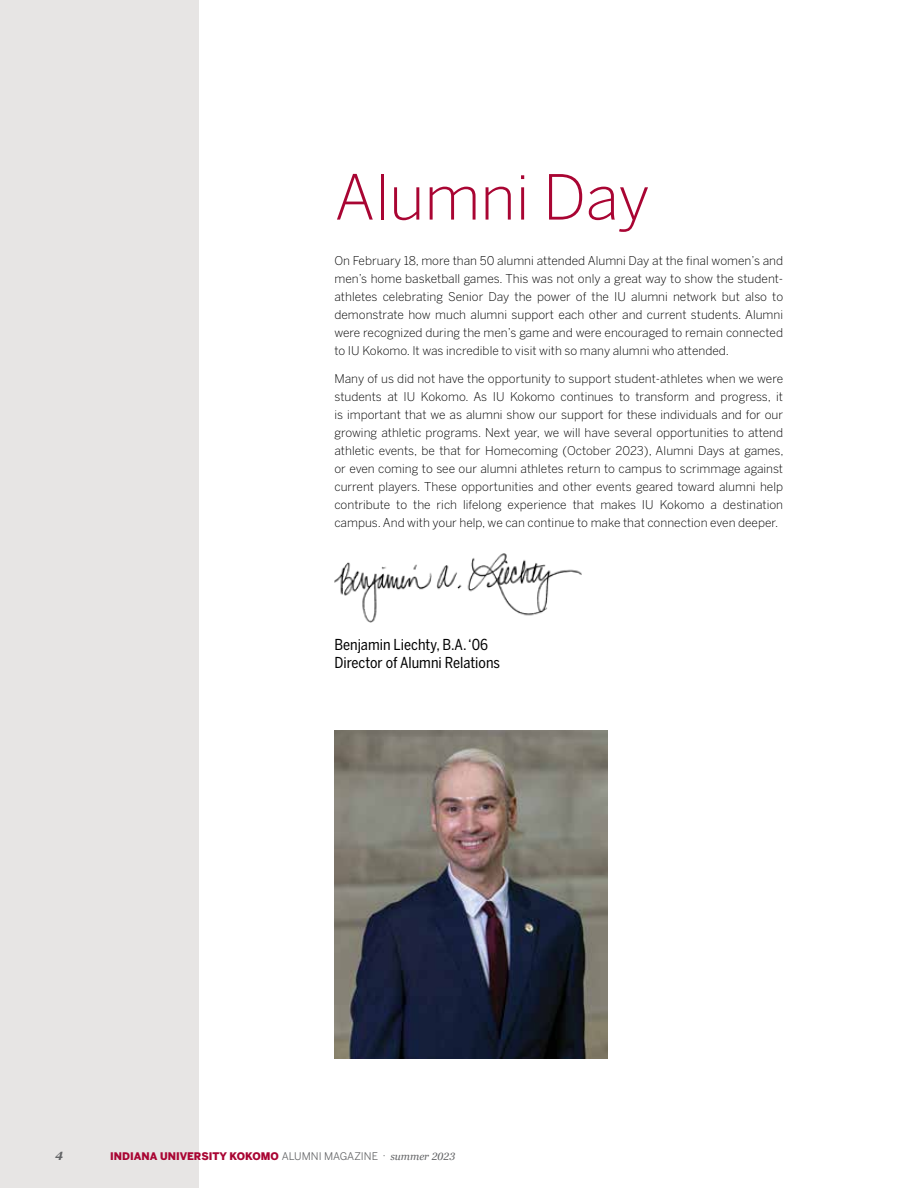
<style>
.page{position:relative;width:918px;height:1188px;background:#fff}
.page>*{position:absolute;margin:0;border:0;box-sizing:border-box;transform-origin:0 0}
.t1{font:300 61.5px "Benton Sans";color:#a90533}
.t2{font:15px/18px "Benton Sans Cond";color:#000}
.t3{font:300 12px/18px "Benton Sans";color:#000;text-align:justify}
.t4{font:italic 700 12px "Georgia Pro";color:#636466}
.t5{font:900 10.5px "Benton Sans";color:#a90533}
.s1{font-weight:400;color:#636466}
.s2{font-family:"Georgia Pro";font-weight:400;font-style:italic;color:#636466}
</style>
<div class="page">
<div style="left:0;top:0;width:199px;height:1188px;background:#e7e5e4"></div>
<img style="left:334px;top:553px;width:248px;height:70px">
<img style="left:334px;top:730px;width:274px;height:329px">
<hr style="left:917px;top:594px;width:1px;height:187px;background:#a90533">
<h1 class="t1" style="left:334px;top:161px;width:317px">Alumni Day</h1>
<p class="t3" style="left:334px;top:251px;width:450px">On February 18, more than 50 alumni attended Alumni Day at the final women’s and men’s home basketball games. This was not only a great way to show the student&shy;athletes celebrating Senior Day the power of the IU alumni network but also to demonstrate how much alumni support each other and current students. Alumni were recognized during the men’s game and were encouraged to remain connected to IU Kokomo. It was incredible to visit with so many alumni who attended.</p>
<p class="t3" style="left:334px;top:370px;width:451px">Many of us did not have the opportunity to support student-athletes when we were students at IU Kokomo. As IU Kokomo continues to transform and progress, it is important that we as alumni show our support for these individuals and for our growing athletic programs. Next year, we will have several opportunities to attend athletic events, be that for Homecoming (October 2023), Alumni Days at games, or even coming to see our alumni athletes return to campus to scrimmage against current players. These opportunities and other events geared toward alumni help contribute to the rich lifelong experience that makes IU Kokomo a destination campus. And with your help, we can continue to make that connection even deeper.</p>
<p class="t2" style="left:334px;top:635px;width:167px">Benjamin Liechty, B.A. ‘06<br>Director of Alumni Relations</p>
<p class="t4" style="left:55px;top:1149px;width:9px">4</p>
<p class="t5" style="left:110px;top:1149px;width:347px">INDIANA UNIVERSITY KOKOMO <span class="s1">ALUMNI MAGAZINE ·</span> <span class="s2">summer 2023</span></p>
</div>
